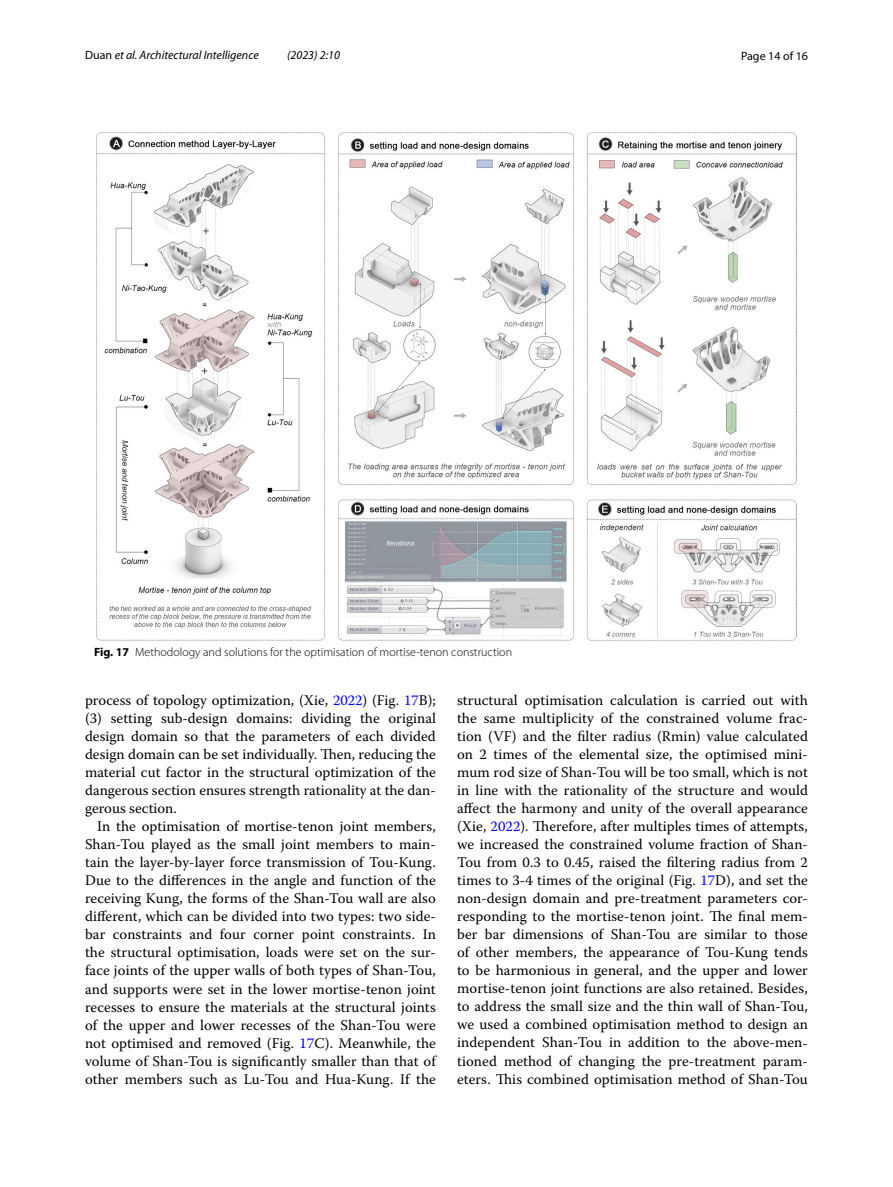
<style>
.page{position:relative;width:893px;height:1187px;background:#fff}
.page>*{position:absolute;margin:0;border:0;box-sizing:border-box;transform-origin:0 0}
.t1{font:14.7px/18px "Warnock Pro";letter-spacing:.005em;color:#000;text-align:justify}
.t2{font:300 12px "Myriad Pro";color:#000}
.t3{font:italic 12px "Myriad Pro";color:#000}
.t4{font:12px "Myriad Pro";color:#000}
.s1{font-style:normal}
.s2{font-weight:700}
.s3{color:#00f}
</style>
<div class="page">
<img style="left:96px;top:133px;width:701px;height:507px">
<p class="t3" style="left:85px;top:48px;width:175px"><span class="s1">Duan</span> et al. Architectural Intelligence</p>
<p class="t3" style="left:287px;top:48px;width:54px">(2023) 2:10</p>
<p class="t4" style="left:741px;top:48px;width:68px">Page 14 of 16</p>
<p class="t2" style="left:94px;top:645px;width:420px"><span class="s2">Fig. 17</span> Methodology and solutions for the optimisation of mortise-tenon construction</p>
<p class="t1" style="left:85px;top:691px;width:352px">process of topology optimization, (Xie, <span class="s3">2022</span>) (Fig. <span class="s3">17</span>B); (3) setting sub-design domains: dividing the original design domain so that the parameters of each divided design domain can be set individually. Then, reducing the material cut factor in the structural optimization of the dangerous section ensures strength rationality at the dan&shy;gerous section.</p>
<p class="t1" style="left:85px;top:817px;width:352px;text-indent:12px">In the optimisation of mortise-tenon joint members, Shan-Tou played as the small joint members to main&shy;tain the layer-by-layer force transmission of Tou-Kung.<br>Due to the differences in the angle and function of the receiving Kung, the forms of the Shan-Tou wall are also different, which can be divided into two types: two side&shy;bar constraints and four corner point constraints. In the structural optimisation, loads were set on the sur&shy;face joints of the upper walls of both types of Shan-Tou, and supports were set in the lower mortise-tenon joint recesses to ensure the materials at the structural joints of the upper and lower recesses of the Shan-Tou were not optimised and removed (Fig. <span class="s3">17</span>C). Meanwhile, the volume of Shan-Tou is significantly smaller than that of other members such as Lu-Tou and Hua-Kung. If the</p>
<p class="t1" style="left:457px;top:691px;width:352px">structural optimisation calculation is carried out with the same multiplicity of the constrained volume frac&shy;tion (VF) and the filter radius (Rmin) value calculated on 2 times of the elemental size, the optimised mini&shy;mum rod size of Shan-Tou will be too small, which is not in line with the rationality of the structure and would affect the harmony and unity of the overall appearance (Xie, <span class="s3">2022</span>). Therefore, after multiples times of attempts, we increased the constrained volume fraction of Shan-Tou from 0.3 to 0.45, raised the filtering radius from 2 times to 3-4 times of the original (Fig. <span class="s3">17</span>D), and set the non-design domain and pre-treatment parameters cor&shy;responding to the mortise-tenon joint. The final mem&shy;ber bar dimensions of Shan-Tou are similar to those of other members, the appearance of Tou-Kung tends to be harmonious in general, and the upper and lower mortise-tenon joint functions are also retained. Besides, to address the small size and the thin wall of Shan-Tou, we used a combined optimisation method to design an independent Shan-Tou in addition to the above-men&shy;tioned method of changing the pre-treatment param&shy;eters. This combined optimisation method of Shan-Tou</p>
</div>
